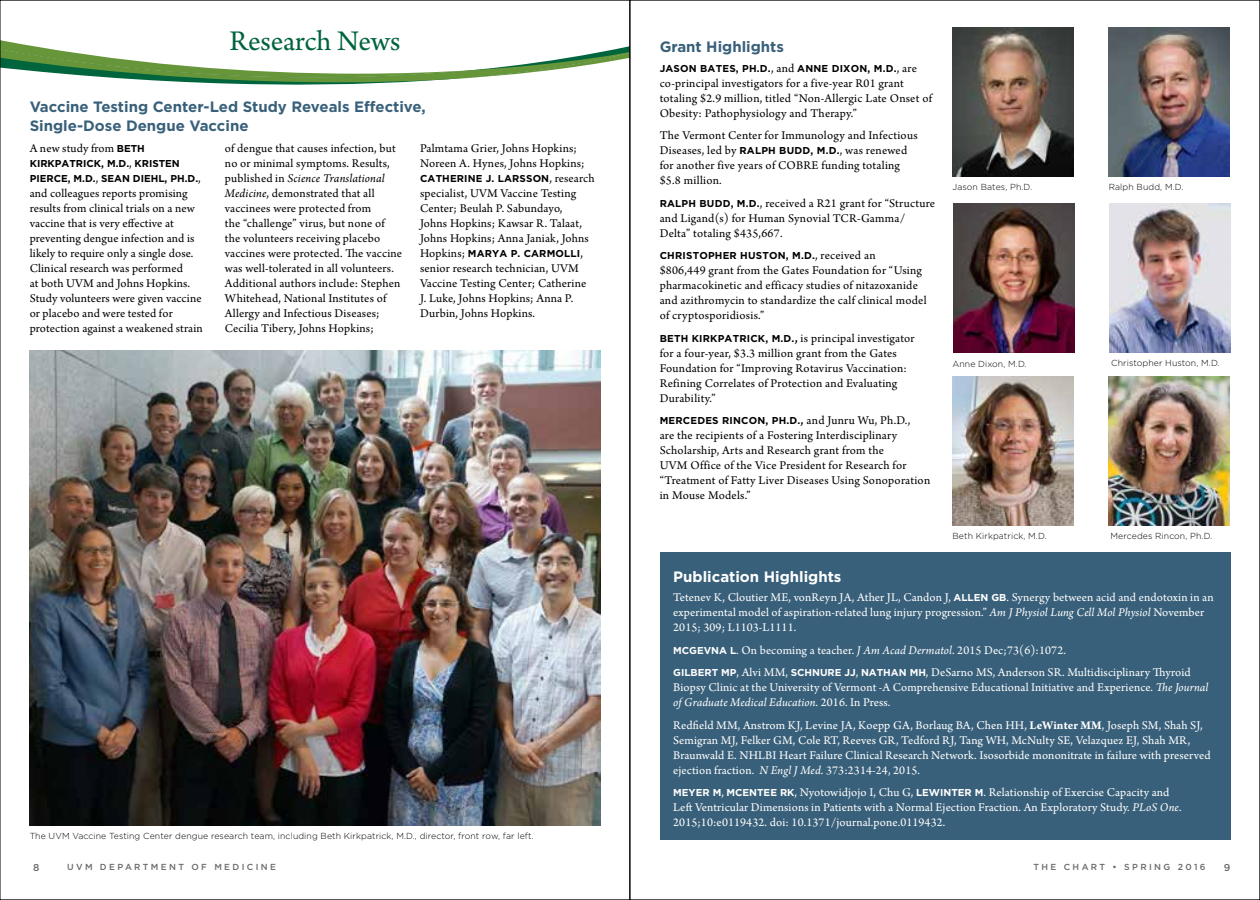
<style>
.page{position:relative;width:1260px;height:900px;background:#fff}
.page>*{position:absolute;margin:0;border:0;box-sizing:border-box;transform-origin:0 0}
.t1{font:30px "Arno Pro";letter-spacing:-.005em;color:#00643c}
.t2{font:700 15px/18.8px "Gotham";color:#39607a}
.t3{font:700 15px "Gotham";color:#fff}
.t4{font:12.5px/15px "Arno Pro";letter-spacing:.015em;color:#000}
.t5{font:12.5px/15px "Arno Pro";letter-spacing:.01em;color:#fff}
.t6{font:700 10px "Gotham";letter-spacing:.02em;color:#000}
.t7{font:700 10px "Gotham";color:#fff}
.t8{font:500 10px "Gotham";color:#696a6d}
.t9{font:300 8.75px "Gotham";letter-spacing:.01em;color:#000}
.t10{font:500 8.75px "Gotham";letter-spacing:.27em;color:#696a6d}
.s1{font-family:"Gotham";font-weight:700;font-size:10px}
.s2{font-family:"Arno Pro";font-weight:400;font-size:12.5px}
.s3{font-style:italic}
.s4{font-weight:700}
</style>
<div class="page">
<svg style="left:2px;top:40px;width:626px;height:45px"></svg>
<div style="left:660px;top:552px;width:570px;height:288px;background:#39607a"></div>
<img style="left:952px;top:27px;width:121px;height:149px">
<img style="left:1109px;top:27px;width:121px;height:149px">
<img style="left:952px;top:377px;width:121px;height:149px">
<img style="left:1109px;top:377px;width:121px;height:149px">
<img style="left:953px;top:203px;width:121px;height:150px">
<img style="left:1109px;top:203px;width:121px;height:150px">
<img style="left:29px;top:350px;width:571px;height:475px">
<h1 class="t1" style="left:229px;top:24px;width:173px">Research News</h1>
<p class="t2" style="left:30px;top:97px;width:398px">VACCINE TESTING CENTER-LED STUDY REVEALS EFFECTIVE,<br>SINGLE-DOSE DENGUE VACCINE</p>
<p class="t4" style="left:30px;top:141px;width:102px">A new study from <span class="s1">BETH</span></p>
<p class="t6" style="left:30px;top:157px;width:33px">KIRKPATRIC</p>
<p class="t6" style="left:94px;top:157px;width:48px">K, M.D.<span class="s2">,</span> KRISTE</p>
<p class="t6" style="left:172px;top:157px;width:9px">N</p>
<p class="t6" style="left:30px;top:172px;width:14px">PIERCE</p>
<p class="t6" style="left:68px;top:172px;width:80px">, M.D.<span class="s2">,</span> SEAN DIEHL</p>
<p class="t6" style="left:165px;top:172px;width:38px">, PH .D.<span class="s2">,</span></p>
<p class="t4" style="left:30px;top:186px;width:175px">and colleagues reports promising results from clinical trials on a new vaccine that is very effective at preventing dengue infection and is likely to require only a single dose.<br>Clinical research was performed<br>at both UVM and Johns Hopkins.<br>Study volunteers were given vaccine or placebo and were tested for protection against a weakened strain</p>
<p class="t4" style="left:225px;top:141px;width:179px">of dengue that causes infection, but no or minimal symptoms. Results, published in <span class="s3">Science Translational Medicine</span>, demonstrated that all vaccinees were protected from<br>the “challenge” virus, but none of the volunteers receiving placebo vaccines were protected. The vaccine was well-tolerated in all volunteers.<br>Additional authors include: Stephen Whitehead, National Institutes of Allergy and Infectious Diseases; Cecilia Tibery, Johns Hopkins;</p>
<p class="t4" style="left:420px;top:141px;width:166px">Palmtama Grier, Johns Hopkins;<br>Noreen A. Hynes, Johns Hopkins;</p>
<p class="t4" style="left:420px;top:171px;width:176px;text-indent:121px"><span class="s1">N</span>, research specialist, UVM Vaccine Testing<br>Center; Beulah P. Sabundayo,<br>Johns Hopkins; Kawsar R. Talaat,<br>Johns Hopkins; Anna Janiak, Johns</p>
<p class="t6" style="left:420px;top:247px;width:120px"><span class="s2">Hopkins;</span> MARYA P. CARMOLLI</p>
<p class="t4" style="left:580px;top:246px;width:4px">,</p>
<p class="t4" style="left:420px;top:261px;width:168px">senior research technician, UVM<br>Vaccine Testing Center; Catherine<br>J. Luke, Johns Hopkins; Anna P.<br>Durbin, Johns Hopkins.</p>
<p class="t6" style="left:420px;top:172px;width:16px">CATHERI</p>
<p class="t6" style="left:468px;top:172px;width:45px">NE J. LARSSO</p>
<p class="t9" style="left:30px;top:831px;width:506px">The UVM Vaccine Testing Center dengue research team, including Beth Kirkpatrick, M.D., director, front row, far left.</p>
<p class="t8" style="left:33px;top:861px;width:8px">8</p>
<p class="t10" style="left:67px;top:861px;width:210px">UVM DEPARTMENT OF MEDICINE</p>
<p class="t2" style="left:660px;top:37px;width:126px">GRANT HIGHLIGHTS</p>
<p class="t6" style="left:660px;top:62px;width:15px">JASO</p>
<p class="t6" style="left:689px;top:62px;width:27px">N BATES</p>
<p class="t6" style="left:736px;top:62px;width:183px">, PH .D.<span class="s2">, and</span> ANNE DIXON, M.D.<span class="s2">, are</span></p>
<p class="t4" style="left:660px;top:76px;width:274px">co-principal investigators for a five-year R01 grant totaling $2.9 million, titled “Non-Allergic Late Onset of<br>Obesity: Pathophysiology and Therapy.”</p>
<p class="t4" style="left:660px;top:128px;width:259px">The Vermont Center for Immunology and Infectious<br>Diseases, led by <span class="s1">RALPH</span></p>
<p class="t4" style="left:660px;top:143px;width:249px;text-indent:151px"><span class="s1">, M.D.</span>, was renewed for another five years of COBRE funding totaling $5.8 million.</p>
<p class="t6" style="left:660px;top:197px;width:16px">RALPH</p>
<p class="t6" style="left:700px;top:197px;width:16px">BUDD</p>
<p class="t6" style="left:779px;top:145px;width:16px">BUDD</p>
<p class="t4" style="left:660px;top:196px;width:277px;text-indent:71px"><span class="s1">, M.D.</span>, received a R21 grant for “Structure and Ligand(s) for Human Synovial TCR-Gamma/<br>Delta” totaling $435,667.</p>
<p class="t6" style="left:660px;top:250px;width:16px">CHRISTOPHER</p>
<p class="t6" style="left:740px;top:250px;width:16px">HUSTO</p>
<p class="t4" style="left:660px;top:248px;width:268px;text-indent:118px"><span class="s1">N, M.D.</span>, received an<br>$806,449 grant from the Gates Foundation for “Using pharmacokinetic and efficacy studies of nitazoxanide and azithromycin to standardize the calf clinical model of cryptosporidiosis.”</p>
<p class="t6" style="left:660px;top:332px;width:15px">BETH</p>
<p class="t6" style="left:692px;top:332px;width:7px">KIR</p>
<p class="t6" style="left:710px;top:332px;width:15px">KPATRIC</p>
<p class="t4" style="left:660px;top:331px;width:256px;text-indent:98px"><span class="s1">K, M.D.</span><span class="s4">,</span> is principal investigator for a four-year, $3.3 million grant from the Gates Foundation for “Improving Rotavirus Vaccination:<br>Refining Correlates of Protection and Evaluating Durability.”</p>
<p class="t6" style="left:660px;top:415px;width:17px">MERCEDES</p>
<p class="t4" style="left:660px;top:413px;width:272px;text-indent:62px"><span class="s1">RI NCO N, PH .D.</span><span class="s4">,</span> and Junru Wu, Ph.D.,<br>are the recipients of a Fostering Interdisciplinary Scholarship, Arts and Research grant from the<br>UVM Office of the Vice President for Research for “Treatment of Fatty Liver Diseases Using Sonoporation in Mouse Models.”</p>
<p class="t9" style="left:952px;top:181px;width:81px">Jason Bates, Ph.D.</p>
<p class="t9" style="left:952px;top:358px;width:76px">Anne Dixon, M.D.</p>
<p class="t9" style="left:1109px;top:181px;width:76px">Ralph Budd, M.D.</p>
<p class="t9" style="left:1111px;top:357px;width:110px">Christopher Huston, M.D.</p>
<p class="t9" style="left:953px;top:531px;width:96px">Beth Kirkpatrick, M.D.</p>
<p class="t9" style="left:1111px;top:531px;width:103px">Mercedes Rincon, Ph.D.</p>
<p class="t3" style="left:673px;top:568px;width:170px">PUBLICATION HIGHLIGHTS</p>
<p class="t5" style="left:673px;top:591px;width:296px">Tetenev K, Cloutier ME, vonReyn JA, Ather JL, Candon J, <span class="s1">ALLE</span></p>
<p class="t5" style="left:673px;top:591px;width:542px;text-indent:307px"><span class="s1">N GB</span>. Synergy between acid and endotoxin in an experimental model of aspiration-related lung injury progression.” <span class="s3">Am J Physiol Lung Cell Mol Physiol</span> November<br>2015; 309; L1103-L1111.</p>
<p class="t5" style="left:673px;top:643px;width:394px"><span class="s1">MCGEV NA L</span>. On becoming a teacher. <span class="s3">J Am Acad Dermatol</span>. 2015 Dec;73(6):1072.</p>
<p class="t7" style="left:673px;top:667px;width:15px">GILBERT</p>
<p class="t7" style="left:721px;top:667px;width:107px">MP<span class="s2">, Alvi MM,</span> SCH NURE</p>
<p class="t7" style="left:845px;top:667px;width:25px">JJ<span class="s2">,</span> NATHA</p>
<p class="t5" style="left:673px;top:666px;width:537px;text-indent:226px"><span class="s1">N MH</span>, DeSarno MS, Anderson SR. Multidisciplinary Thyroid<br>Biopsy Clinic at the University of Vermont -A Comprehensive Educational Initiative and Experience. <span class="s3">The Journal of Graduate Medical Education</span>. 2016. In Press.</p>
<p class="t5" style="left:673px;top:718px;width:539px">Redfield MM, Anstrom KJ, Levine JA, Koepp GA, Borlaug BA, Chen HH, <span class="s4">LeWinter MM</span>, Joseph SM, Shah SJ, Semigran MJ, Felker GM, Cole RT, Reeves GR, Tedford RJ, Tang WH, McNulty SE, Velazquez EJ, Shah MR, Braunwald E. NHLBI Heart Failure Clinical Research Network. Isosorbide mononitrate in failure with preserved ejection fraction. <span class="s3">N Engl J Med</span>. 373:2314-24, 2015.</p>
<p class="t7" style="left:673px;top:787px;width:92px">MEYER M<span class="s2">,</span> MCENTEE</p>
<p class="t5" style="left:780px;top:786px;width:150px"><span class="s1">RK</span>, Nyotowidjojo I, Chu G, <span class="s1">LEWI</span></p>
<p class="t7" style="left:944px;top:787px;width:16px">NTER</p>
<p class="t5" style="left:673px;top:786px;width:510px;text-indent:302px"><span class="s1">M</span>. Relationship of Exercise Capacity and<br>Left Ventricular Dimensions in Patients with a Normal Ejection Fraction. An Exploratory Study. <span class="s3">PLoS One</span>.<br>2015;10:e0119432. doi: 10.1371/journal.pone.0119432.</p>
<p class="t10" style="left:1034px;top:861px;width:174px">THE CHART • SPRING 2016</p>
<p class="t8" style="left:1224px;top:861px;width:8px">9</p>
</div>
